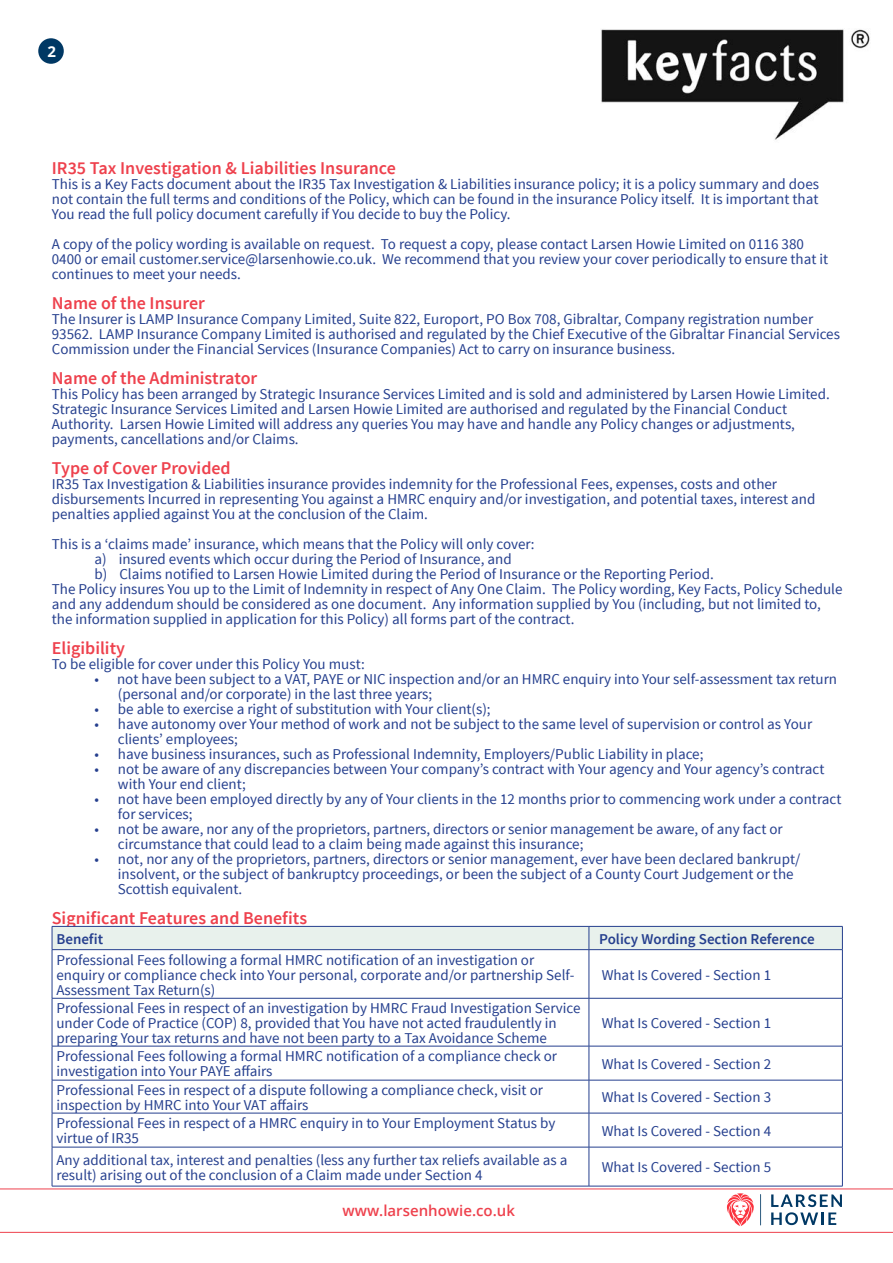
<style>
.page{position:relative;width:893px;height:1263px;background:#fff}
.page>*{position:absolute;margin:0;border:0;box-sizing:border-box;transform-origin:0 0}
.Main_text_black{font:600 18px "Source Sans Pro";color:#ee414d}
.Main_text_black-2{font:15px/15px "Source Sans Pro";color:#253f8e}
.Main_text_black-3{font:600 15px "Source Sans Pro";color:#253f8e}
.t1{font:600 15px "Open Sans";color:#ee414d}
.t2{font:700 15px "Open Sans";color:#fff}
</style>
<div class="page">
<svg style="left:53px;top:950px;width:789px;height:236px"></svg>
<div style="left:52px;top:926px;width:791px;height:23px;background:#e8f1ec"></div>
<hr style="left:52px;top:949px;width:537px;height:1px;background:#253f8e">
<hr style="left:52px;top:950px;width:1px;height:48px;background:#253f8e">
<hr style="left:589px;top:949px;width:254px;height:1px;background:#253f8e">
<hr style="left:589px;top:950px;width:1px;height:48px;background:#253f8e">
<hr style="left:842px;top:950px;width:1px;height:48px;background:#253f8e">
<hr style="left:52px;top:998px;width:537px;height:1px;background:#253f8e">
<hr style="left:52px;top:998px;width:1px;height:48px;background:#253f8e">
<hr style="left:589px;top:998px;width:254px;height:1px;background:#253f8e">
<hr style="left:589px;top:998px;width:1px;height:48px;background:#253f8e">
<hr style="left:842px;top:998px;width:1px;height:48px;background:#253f8e">
<hr style="left:52px;top:1046px;width:537px;height:1px;background:#253f8e">
<hr style="left:52px;top:1046px;width:1px;height:34px;background:#253f8e">
<hr style="left:589px;top:1046px;width:254px;height:1px;background:#253f8e">
<hr style="left:589px;top:1046px;width:1px;height:34px;background:#253f8e">
<hr style="left:842px;top:1046px;width:1px;height:34px;background:#253f8e">
<hr style="left:52px;top:1080px;width:537px;height:1px;background:#253f8e">
<hr style="left:52px;top:1080px;width:1px;height:33px;background:#253f8e">
<hr style="left:589px;top:1080px;width:254px;height:1px;background:#253f8e">
<hr style="left:589px;top:1080px;width:1px;height:33px;background:#253f8e">
<hr style="left:842px;top:1080px;width:1px;height:33px;background:#253f8e">
<hr style="left:52px;top:1113px;width:537px;height:1px;background:#253f8e">
<hr style="left:52px;top:1113px;width:1px;height:34px;background:#253f8e">
<hr style="left:589px;top:1113px;width:254px;height:1px;background:#253f8e">
<hr style="left:589px;top:1113px;width:1px;height:34px;background:#253f8e">
<hr style="left:842px;top:1113px;width:1px;height:34px;background:#253f8e">
<hr style="left:52px;top:1147px;width:537px;height:1px;background:#253f8e">
<hr style="left:52px;top:1147px;width:1px;height:39px;background:#253f8e">
<hr style="left:589px;top:1147px;width:254px;height:1px;background:#253f8e">
<hr style="left:589px;top:1147px;width:1px;height:39px;background:#253f8e">
<hr style="left:842px;top:1147px;width:1px;height:39px;background:#253f8e">
<hr style="left:52px;top:1186px;width:537px;height:1px;background:#253f8e">
<hr style="left:589px;top:1186px;width:254px;height:1px;background:#253f8e">
<div style="left:38px;top:38px;width:26px;height:26px;background:#003864;border-radius:50%"></div>
<hr style="left:0;top:1188px;width:893px;height:1px;background:#ee414d">
<hr style="left:0;top:1232px;width:893px;height:1px;background:#ee414d">
<hr style="left:760px;top:1194px;width:1px;height:31px;background:#003864">
<svg style="left:771px;top:1194px;width:71px;height:31px"></svg>
<svg style="left:727px;top:1193px;width:27px;height:33px"></svg>
<img style="left:601px;top:29px;width:269px;height:111px">
<p class="t2" style="left:47px;top:41px;width:10px">2</p>
<p class="Main_text_black" style="left:52px;top:156px;width:346px">IR35 Tax Investigation &amp; Liabilities Insurance</p>
<p class="Main_text_black-2" style="left:52px;top:176px;width:769px;text-align:justify">This is a Key Facts document about the IR35 Tax Investigation &amp; Liabilities insurance policy; it is a policy summary and does not contain the full terms and conditions of the Policy, which can be found in the insurance Policy itself. It is important that You read the full policy document carefully if You decide to buy the Policy.</p>
<p class="Main_text_black-2" style="left:52px;top:236px;width:778px">A copy of the policy wording is available on request. To request a copy, please contact Larsen Howie Limited on 0116 380<br>0400 or email customer.service@larsenhowie.co.uk. We recommend that you review your cover periodically to ensure that it continues to meet your needs.</p>
<p class="Main_text_black" style="left:52px;top:291px;width:155px">Name of the Insurer</p>
<p class="Main_text_black-2" style="left:52px;top:311px;width:790px">The Insurer is LAMP Insurance Company Limited, Suite 822, Europort, PO Box 708, Gibraltar, Company registration number<br>93562. LAMP Insurance Company Limited is authorised and regulated by the Chief Executive of the Gibraltar Financial Services<br>Commission under the Financial Services (Insurance Companies) Act to carry on insurance business.</p>
<p class="Main_text_black" style="left:52px;top:366px;width:207px">Name of the Administrator</p>
<p class="Main_text_black-2" style="left:52px;top:386px;width:779px">This Policy has been arranged by Strategic Insurance Services Limited and is sold and administered by Larsen Howie Limited.<br>Strategic Insurance Services Limited and Larsen Howie Limited are authorised and regulated by the Financial Conduct Authority. Larsen Howie Limited will address any queries You may have and handle any Policy changes or adjustments, payments, cancellations and/or Claims.</p>
<p class="Main_text_black" style="left:52px;top:456px;width:180px">Type of Cover Provided</p>
<p class="Main_text_black-2" style="left:52px;top:476px;width:765px">IR35 Tax Investigation &amp; Liabilities insurance provides indemnity for the Professional Fees, expenses, costs and other disbursements Incurred in representing You against a HMRC enquiry and/or investigation, and potential taxes, interest and penalties applied against You at the conclusion of the Claim.</p>
<p class="Main_text_black-2" style="left:52px;top:536px;width:484px">This is a ‘claims made’ insurance, which means that the Policy will only cover:</p>
<p class="Main_text_black-2" style="left:94px;top:551px;width:419px">a) insured events which occur during the Period of Insurance, and</p>
<p class="Main_text_black-2" style="left:94px;top:566px;width:621px">b) Claims notified to Larsen Howie Limited during the Period of Insurance or the Reporting Period.</p>
<p class="Main_text_black-2" style="left:52px;top:581px;width:792px">The Policy insures You up to the Limit of Indemnity in respect of Any One Claim. The Policy wording, Key Facts, Policy Schedule and any addendum should be considered as one document. Any information supplied by You (including, but not limited to, the information supplied in application for this Policy) all forms part of the contract.</p>
<p class="Main_text_black" style="left:52px;top:636px;width:75px">Eligibility</p>
<p class="Main_text_black-2" style="left:52px;top:656px;width:314px">To be eligible for cover under this Policy You must:</p>
<p class="Main_text_black-2" style="left:94px;top:671px;width:744px">• not have been subject to a VAT, PAYE or NIC inspection and/or an HMRC enquiry into Your self-assessment tax return</p>
<p class="Main_text_black-2" style="left:118px;top:686px;width:316px">(personal and/or corporate) in the last three years;</p>
<p class="Main_text_black-2" style="left:94px;top:701px;width:398px">• be able to exercise a right of substitution with Your client(s);</p>
<p class="Main_text_black-2" style="left:94px;top:716px;width:719px">• have autonomy over Your method of work and not be subject to the same level of supervision or control as Your</p>
<p class="Main_text_black-2" style="left:118px;top:731px;width:121px">clients’ employees;</p>
<p class="Main_text_black-2" style="left:94px;top:746px;width:611px">• have business insurances, such as Professional Indemnity, Employers/Public Liability in place;</p>
<p class="Main_text_black-2" style="left:94px;top:761px;width:731px">• not be aware of any discrepancies between Your company’s contract with Your agency and Your agency’s contract</p>
<p class="Main_text_black-2" style="left:118px;top:776px;width:129px">with Your end client;</p>
<p class="Main_text_black-2" style="left:94px;top:791px;width:748px">• not have been employed directly by any of Your clients in the 12 months prior to commencing work under a contract</p>
<p class="Main_text_black-2" style="left:118px;top:806px;width:76px">for services;</p>
<p class="Main_text_black-2" style="left:94px;top:821px;width:690px">• not be aware, nor any of the proprietors, partners, directors or senior management be aware, of any fact or</p>
<p class="Main_text_black-2" style="left:118px;top:836px;width:467px">circumstance that could lead to a claim being made against this insurance;</p>
<p class="Main_text_black-2" style="left:94px;top:851px;width:708px">• not, nor any of the proprietors, partners, directors or senior management, ever have been declared bankrupt/</p>
<p class="Main_text_black-2" style="left:118px;top:866px;width:677px">insolvent, or the subject of bankruptcy proceedings, or been the subject of a County Court Judgement or the</p>
<p class="Main_text_black-2" style="left:118px;top:881px;width:126px">Scottish equivalent.</p>
<p class="Main_text_black" style="left:52px;top:906px;width:257px">Significant Features and Benefits</p>
<p class="Main_text_black-3" style="left:56px;top:929px;width:48px">Benefit</p>
<p class="Main_text_black-3" style="left:599px;top:929px;width:217px">Policy Wording Section Reference</p>
<p class="Main_text_black-2" style="left:56px;top:952px;width:519px">Professional Fees following a formal HMRC notification of an investigation or enquiry or compliance check into Your personal, corporate and/or partnership Self-<br>Assessment Tax Return(s)</p>
<p class="Main_text_black-2" style="left:602px;top:967px;width:171px">What Is Covered - Section 1</p>
<p class="Main_text_black-2" style="left:56px;top:1000px;width:526px">Professional Fees in respect of an investigation by HMRC Fraud Investigation Service under Code of Practice (COP) 8, provided that You have not acted fraudulently in preparing Your tax returns and have not been party to a Tax Avoidance Scheme</p>
<p class="Main_text_black-2" style="left:602px;top:1015px;width:171px">What Is Covered - Section 1</p>
<p class="Main_text_black-2" style="left:56px;top:1049px;width:502px">Professional Fees following a formal HMRC notification of a compliance check or investigation into Your PAYE affairs</p>
<p class="Main_text_black-2" style="left:602px;top:1056px;width:171px">What Is Covered - Section 2</p>
<p class="Main_text_black-2" style="left:56px;top:1082px;width:488px">Professional Fees in respect of a dispute following a compliance check, visit or inspection by HMRC into Your VAT affairs</p>
<p class="Main_text_black-2" style="left:602px;top:1090px;width:171px">What Is Covered - Section 3</p>
<p class="Main_text_black-2" style="left:56px;top:1116px;width:500px">Professional Fees in respect of a HMRC enquiry in to Your Employment Status by virtue of IR35</p>
<p class="Main_text_black-2" style="left:602px;top:1123px;width:171px">What Is Covered - Section 4</p>
<p class="Main_text_black-2" style="left:56px;top:1152px;width:512px">Any additional tax, interest and penalties (less any further tax reliefs available as a result) arising out of the conclusion of a Claim made under Section 4</p>
<p class="Main_text_black-2" style="left:602px;top:1160px;width:171px">What Is Covered - Section 5</p>
<p class="t1" style="left:343px;top:1201px;width:174px">www.larsenhowie.co.uk</p>
</div>
